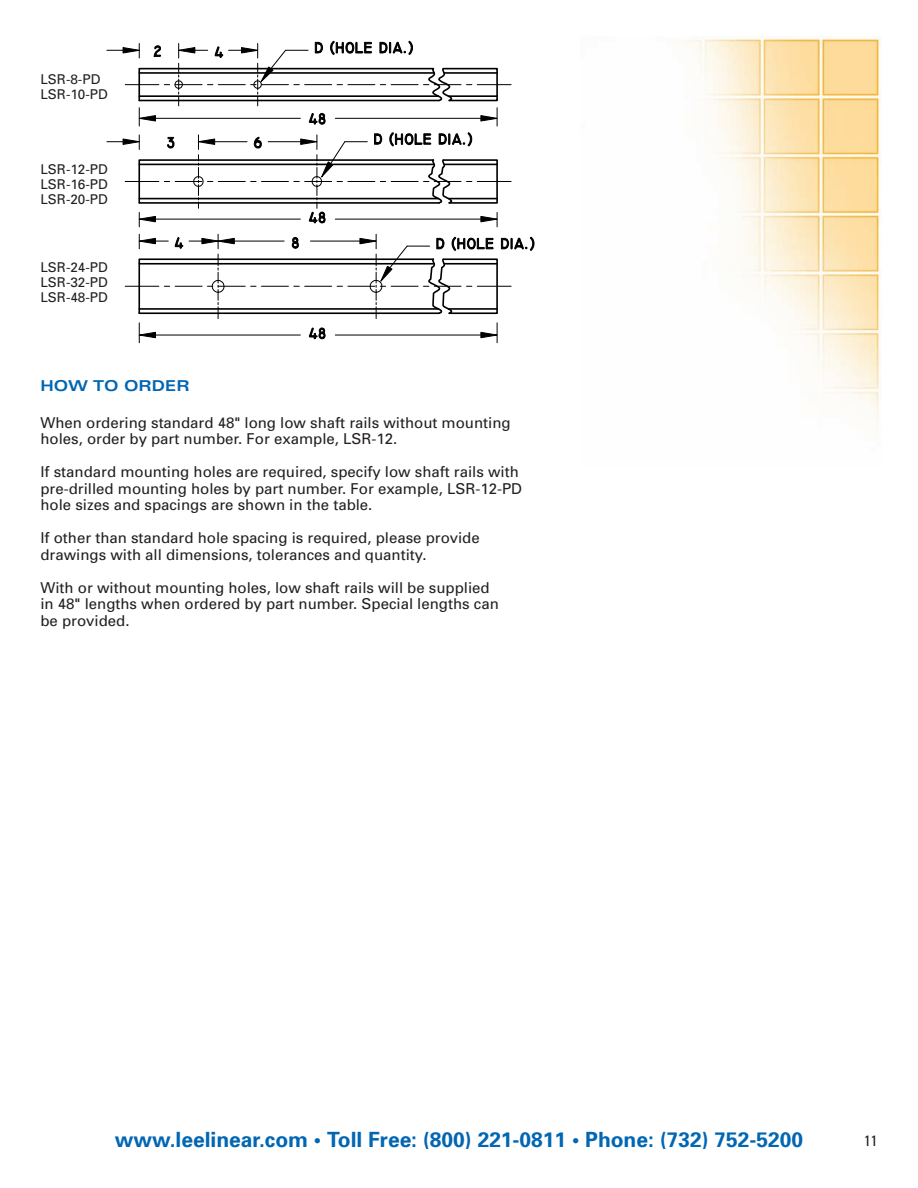
<style>
.page{position:relative;width:918px;height:1188px;background:#fff}
.page>*{position:absolute;margin:0;border:0;box-sizing:border-box;transform-origin:0 0}
.t1{font:700 21px "Univers";color:#0166b3}
.t2{font:15px/16.5px "Univers";color:#231f20}
.t3{font:700 expanded 15px "Univers";color:#0166b3}
.t4{font:condensed 15px "Univers";color:#231f20}
.t5{font:13.5px/15px "Univers";color:#231f20;text-align:justify}
</style>
<div class="page">
<img style="left:684px;top:38px;width:197px;height:391px">
<hr style="left:125px;top:286px;width:34px;height:1px;background:#000">
<hr style="left:477px;top:181px;width:34px;height:1px;background:#000">
<hr style="left:477px;top:84px;width:34px;height:1px;background:#000">
<svg style="left:107px;top:41px;width:392px;height:85px"></svg>
<svg style="left:107px;top:132px;width:391px;height:95px"></svg>
<svg style="left:137px;top:234px;width:397px;height:109px"></svg>
<p class="t5" style="left:40px;top:73px;width:69px">LSR-8-PD<br>LSR-10-PD</p>
<p class="t5" style="left:40px;top:163px;width:69px">LSR-12-PD LSR-16-PD LSR-20-PD</p>
<p class="t5" style="left:40px;top:260px;width:69px">LSR-24-PD LSR-32-PD LSR-48-PD</p>
<p class="t3" style="left:40px;top:380px;width:151px">HOW TO ORDER</p>
<p class="t2" style="left:40px;top:416px;width:472px">When ordering standard 48" long low shaft rails without mounting holes, order by part number. For example, LSR-12.</p>
<p class="t2" style="left:40px;top:465px;width:483px">If standard mounting holes are required, specify low shaft rails with pre-drilled mounting holes by part number. For example, LSR-12-PD hole sizes and spacings are shown in the table.</p>
<p class="t2" style="left:40px;top:531px;width:441px">If other than standard hole spacing is required, please provide drawings with all dimensions, tolerances and quantity.</p>
<p class="t2" style="left:40px;top:581px;width:460px">With or without mounting holes, low shaft rails will be supplied in 48" lengths when ordered by part number. Special lengths can be provided.</p>
<h1 class="t1" style="left:115px;top:1131px;width:690px">www.leelinear.com • Toll Free: (800) 221-0811 • Phone: (732) 752-5200</h1>
<p class="t4" style="left:864px;top:1135px;width:15px">11</p>
</div>
